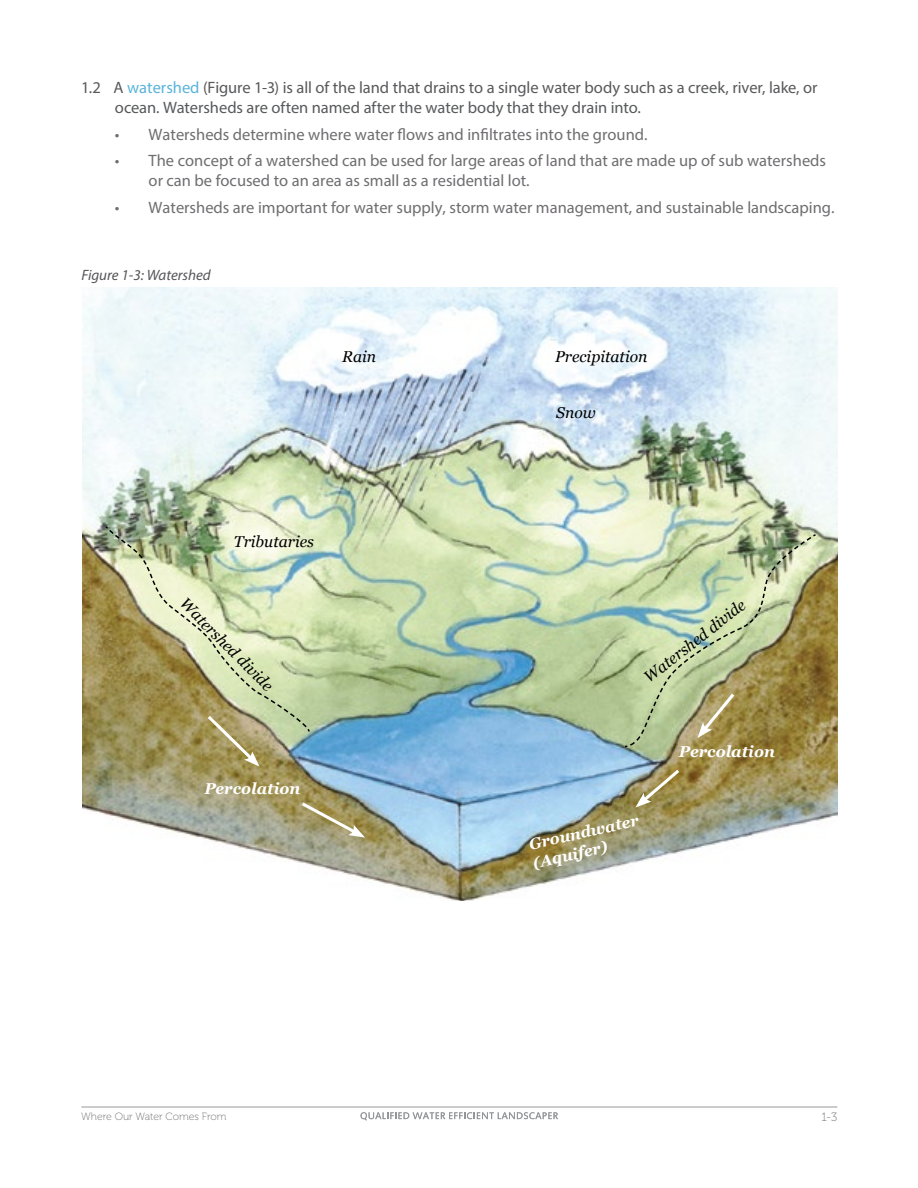
<style>
.page{position:relative;width:918px;height:1188px;background:#fff}
.page>*{position:absolute;margin:0;border:0;box-sizing:border-box;transform-origin:0 0}
.QWEL_Level_3{font:16.5px/19.8px "Myriad Pro";color:#6f6d70}
.t1{font:16.5px/19.8px "Myriad Pro";letter-spacing:-.005em;color:#58595b}
.t2{font:italic 15.75px "Georgia";color:#000}
.t3{font:italic 700 15.75px "Georgia";color:#fff}
.Captions{font:italic 15px "Myriad Pro";color:#56565a}
.t4{font:12px "Museo 100";color:#6d6e71}
.t5{font:10.5px "Museo 100";color:#6d6e71}
.s1{color:#5ab4db}
</style>
<div class="page">
<hr style="left:81px;top:1107px;width:756px;height:1px;background:#999899">
<svg style="left:361px;top:1112px;width:197px;height:9px"></svg>
<img style="left:83px;top:288px;width:755px;height:612px">
<svg style="left:298px;top:800px;width:67px;height:38px;background:#a79e70"></svg>
<svg style="left:635px;top:767px;width:48px;height:41px;background:#a4996b"></svg>
<img style="left:104px;top:525px;width:207px;height:242px">
<img style="left:623px;top:533px;width:195px;height:215px">
<p class="t1" style="left:115px;top:78px;width:704px;text-indent:-34px">1.2 A <span class="s1">watershed</span> (Figure 1-3) is all of the land that drains to a single water body such as a creek, river, lake, or ocean. Watersheds are often named after the water body that they drain into.</p>
<p class="QWEL_Level_3" style="left:115px;top:124px;width:534px">• Watersheds determine where water flows and infiltrates into the ground.</p>
<p class="QWEL_Level_3" style="left:149px;top:151px;width:679px;text-indent:-34px">• The concept of a watershed can be used for large areas of land that are made up of sub watersheds or can be focused to an area as small as a residential lot.</p>
<p class="QWEL_Level_3" style="left:115px;top:197px;width:721px">• Watersheds are important for water supply, storm water management, and sustainable landscaping.</p>
<p class="Captions" style="left:81px;top:266px;width:131px">Figure 1-3: Watershed</p>
<p class="t2" style="left:342px;top:345px;width:36px">Rain</p>
<p class="t2" style="left:234px;top:530px;width:82px">Tributaries</p>
<p class="t2" style="left:555px;top:345px;width:94px">Precipitation</p>
<p class="t2" style="left:556px;top:401px;width:41px">Snow</p>
<p class="t2" style="left:191px;top:593px;width:125px;rotate:45deg">Watershed divide</p>
<p class="t2" style="left:639px;top:670px;width:125px;rotate:-38deg">Watershed divide</p>
<p class="t3" style="left:204px;top:777px;width:97px">Percolation</p>
<p class="t3" style="left:526px;top:833px;width:114px;rotate:-13deg">Groundwater</p>
<p class="t3" style="left:531px;top:852px;width:77px;rotate:-13deg">(Aquifer)</p>
<p class="t3" style="left:679px;top:740px;width:97px">Percolation</p>
<p class="t5" style="left:81px;top:1111px;width:147px">Where Our Water Comes From</p>
<p class="t4" style="left:822px;top:1110px;width:17px">1-3</p>
</div>
